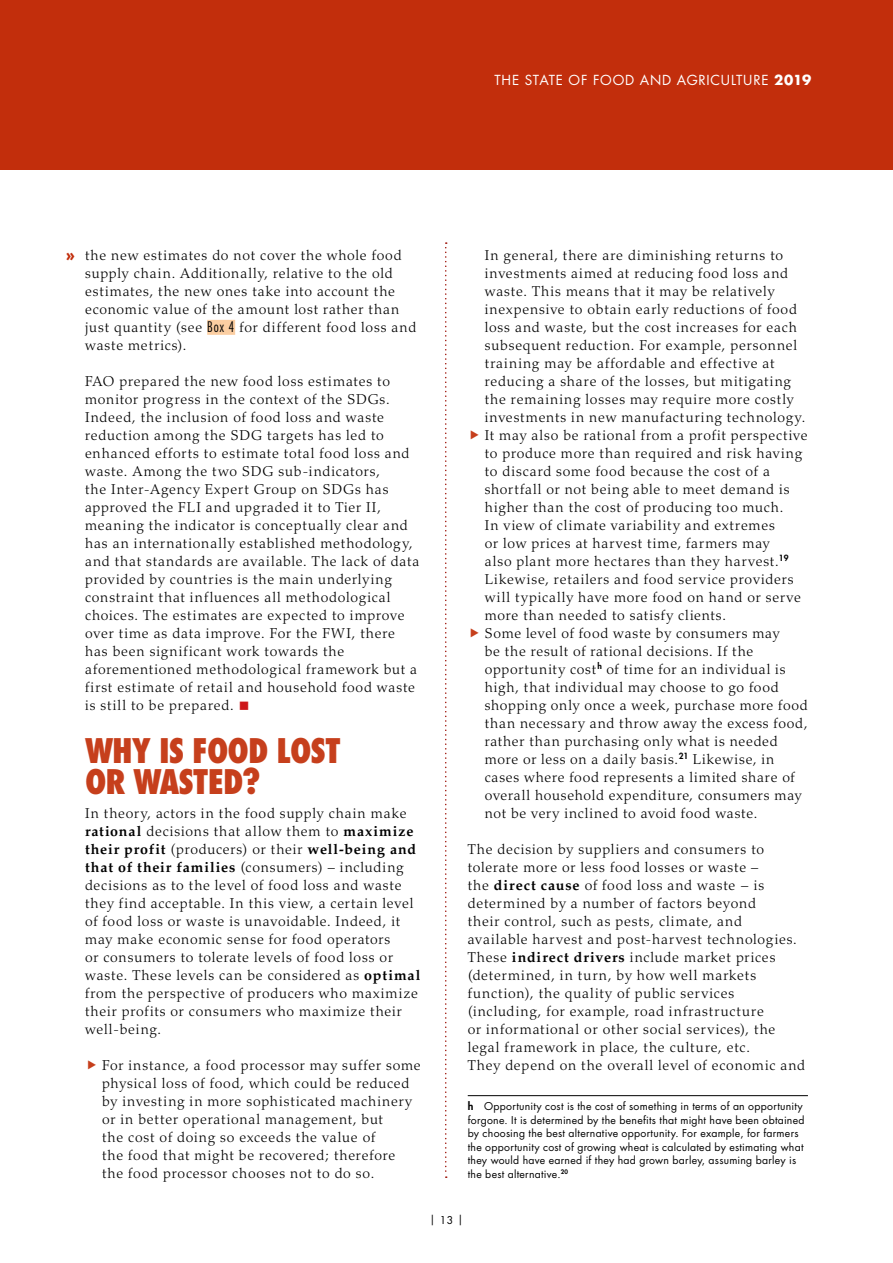
<style>
.page{position:relative;width:893px;height:1263px;background:#fff}
.page>*{position:absolute;margin:0;border:0;box-sizing:border-box;transform-origin:0 0}
.Heading2_OK{font:800 condensed 33px/31.5px "Futura Std";letter-spacing:-.03em;color:#c63f1c}
.NewPara1{font:800 16.5px "Futura Std";color:#c22e0c}
.NewPara1_OK{font:300 14.25px/18px "Palatino LT Std";letter-spacing:.055em;color:#000}
.t1{font:13.5px "Futura Std";letter-spacing:.055em;color:#fff}
.Footnote{font:10.5px/13.5px "Futura Std";letter-spacing:.025em;color:#000}
.s1{font-weight:700}
.s2{font-family:"Futura Std";font-stretch:condensed}
.s3{color:#cd171a}
.s4{font-weight:800}
</style>
<div class="page">
<div style="left:0;top:0;width:893px;height:170px;background:#c22e0c"></div>
<svg style="left:445px;top:242px;width:2px;height:936px"></svg>
<div style="left:207px;top:320px;width:28px;height:15px;background:#fbcea2"></div>
<hr style="left:468px;top:1095px;width:340px;height:1px;background:#000">
<p class="t1" style="left:494px;top:71px;width:318px">THE STATE OF FOOD AND AGRICULTURE <span class="s1">2019</span></p>
<p class="NewPara1" style="left:66px;top:244px;width:11px">»</p>
<p class="NewPara1_OK" style="left:85px;top:246px;width:333px">the new estimates do not cover the whole food supply chain. Additionally, relative to the old estimates, the new ones take into account the economic value of the amount lost rather than just quantity (see <span class="s2">Box 4</span> for different food loss and waste metrics).</p>
<p class="NewPara1_OK" style="left:85px;top:372px;width:336px">FAO prepared the new food loss estimates to monitor progress in the context of the SDGs.<br>Indeed, the inclusion of food loss and waste reduction among the SDG targets has led to enhanced efforts to estimate total food loss and waste. Among the two SDG sub-indicators,<br>the Inter-Agency Expert Group on SDGs has approved the FLI and upgraded it to Tier II, meaning the indicator is conceptually clear and has an internationally established methodology, and that standards are available. The lack of data provided by countries is the main underlying constraint that influences all methodological choices. The estimates are expected to improve over time as data improve. For the FWI, there has been significant work towards the aforementioned methodological framework but a first estimate of retail and household food waste is still to be prepared. <span class="s3">■</span></p>
<p class="Heading2_OK" style="left:85px;top:734px;width:257px">WHY IS FOOD LOST<br>OR WASTED?</p>
<p class="NewPara1_OK" style="left:85px;top:804px;width:337px">In theory, actors in the food supply chain make <span class="s1">rational</span> decisions that allow them to <span class="s1">maximize their profit</span> (producers) or their <span class="s1">well-being and that of their families</span> (consumers) – including decisions as to the level of food loss and waste they find acceptable. In this view, a certain level of food loss or waste is unavoidable. Indeed, it may make economic sense for food operators<br>or consumers to tolerate levels of food loss or waste. These levels can be considered as <span class="s1">optimal </span>from the perspective of producers who maximize their profits or consumers who maximize their well-being.</p>
<p class="NewPara1_OK" style="left:102px;top:1056px;width:320px">For instance, a food processor may suffer some physical loss of food, which could be reduced by investing in more sophisticated machinery or in better operational management, but<br>the cost of doing so exceeds the value of<br>the food that might be recovered; therefore<br>the food processor chooses not to do so.</p>
<p class="NewPara1_OK" style="left:485px;top:246px;width:322px">In general, there are diminishing returns to investments aimed at reducing food loss and waste. This means that it may be relatively inexpensive to obtain early reductions of food loss and waste, but the cost increases for each subsequent reduction. For example, personnel training may be affordable and effective at reducing a share of the losses, but mitigating the remaining losses may require more costly investments in new manufacturing technology.</p>
<p class="NewPara1_OK" style="left:485px;top:426px;width:324px">It may also be rational from a profit perspective to produce more than required and risk having to discard some food because the cost of a shortfall or not being able to meet demand is higher than the cost of producing too much.<br>In view of climate variability and extremes<br>or low prices at harvest time, farmers may<br>also plant more hectares than they harvest.<sup>19<br></sup>Likewise, retailers and food service providers will typically have more food on hand or serve more than needed to satisfy clients.</p>
<p class="NewPara1_OK" style="left:485px;top:624px;width:325px">Some level of food waste by consumers may<br>be the result of rational decisions. If the opportunity cost<sup>h</sup> of time for an individual is high, that individual may choose to go food shopping only once a week, purchase more food than necessary and throw away the excess food, rather than purchasing only what is needed more or less on a daily basis.<sup>21</sup> Likewise, in cases where food represents a limited share of overall household expenditure, consumers may not be very inclined to avoid food waste.</p>
<p class="NewPara1_OK" style="left:468px;top:840px;width:339px">The decision by suppliers and consumers to tolerate more or less food losses or waste –<br>the <span class="s1">direct cause</span> of food loss and waste − is determined by a number of factors beyond<br>their control, such as pests, climate, and available harvest and post-harvest technologies.<br>These <span class="s1">indirect drivers</span> include market prices (determined, in turn, by how well markets function), the quality of public services (including, for example, road infrastructure<br>or informational or other social services), the legal framework in place, the culture, etc.<br>They depend on the overall level of economic and</p>
<p class="Footnote" style="left:468px;top:1100px;width:338px"><span class="s4">h</span> Opportunity cost is the cost of something in terms of an opportunity forgone. It is determined by the benefits that might have been obtained by choosing the best alternative opportunity. For example, for farmers the opportunity cost of growing wheat is calculated by estimating what they would have earned if they had grown barley, assuming barley is the best alternative.<sup>20</sup></p>
<p class="Footnote" style="left:429px;top:1213px;width:35px">| 13 |</p>
</div>
